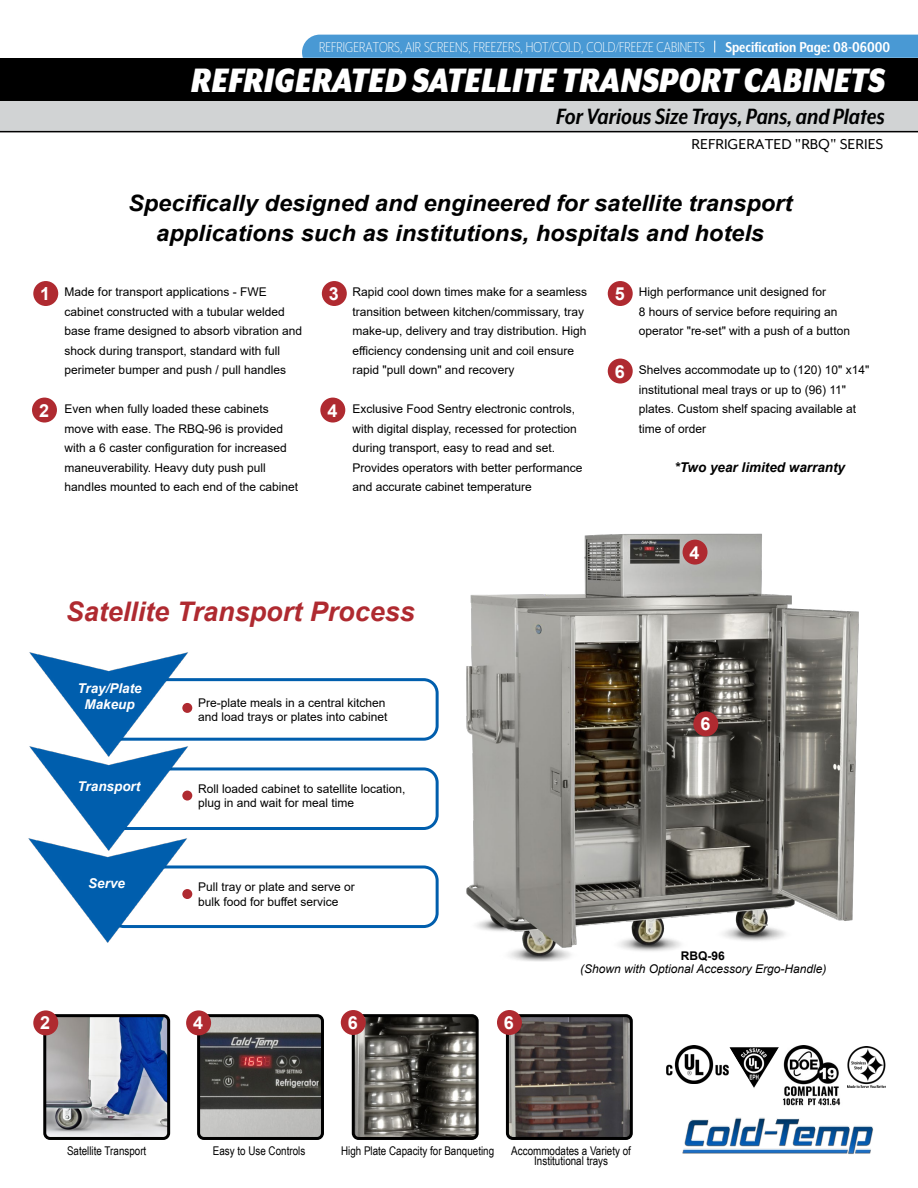
<style>
.page{position:relative;width:918px;height:1188px;background:#fff}
.page>*{position:absolute;margin:0;border:0;box-sizing:border-box;transform-origin:0 0}
.t1{font:italic 900 39px "Mr Eaves XL Mod Nar OT";color:#fff}
.t2{font:italic 700 27px "Arial";color:#af2a30}
.t3{font:italic 700 25.5px "Mr Eaves XL Mod Nar OT";color:#000101}
.t4{font:italic 700 22.5px/30px "Arial";color:#000;text-align:center;scale:1.05 1}
.t5{font:700 18px "Arial";color:#fff}
.t6{font:300 16.5px "Mr Eaves XL Mod Nar OT";color:#fff}
.t7{font:16.5px "Mr Eaves Mod OT";color:#000}
.t8{font:italic 700 13.5px/16.2px "Arial";color:#fff;text-align:center}
.t9{font:italic 700 13.5px "Arial";color:#000}
.t10{font:12px/19.5px "Arial";color:#000}
.t11{font:12px/10.5px "Arial Narrow";color:#000;text-align:center}
.t12{font:italic 12px "Arial";color:#000}
.t13{font:700 12px "Arial";color:#000}
.s1{font-weight:700}
</style>
<div class="page">
<img style="left:466px;top:533px;width:393px;height:429px">
<div style="left:33px;top:281px;width:25px;height:25px;background:#af2a30;border-radius:50%"></div>
<div style="left:32px;top:398px;width:25px;height:25px;background:#af2a30;border-radius:50%"></div>
<div style="left:322px;top:281px;width:25px;height:25px;background:#af2a30;border-radius:50%"></div>
<div style="left:320px;top:398px;width:25px;height:25px;background:#af2a30;border-radius:50%"></div>
<div style="left:608px;top:281px;width:25px;height:25px;background:#af2a30;border-radius:50%"></div>
<div style="left:608px;top:359px;width:25px;height:25px;background:#af2a30;border-radius:50%"></div>
<img style="left:47px;top:1018px;width:119px;height:118px">
<div style="left:43px;top:1014px;width:127px;height:126px;border:3px solid #000;border-radius:5px"></div>
<img style="left:201px;top:1018px;width:119px;height:118px">
<div style="left:197px;top:1014px;width:127px;height:126px;border:3px solid #000;border-radius:5px"></div>
<img style="left:356px;top:1018px;width:119px;height:118px">
<div style="left:352px;top:1014px;width:127px;height:126px;border:3px solid #000;border-radius:5px"></div>
<img style="left:510px;top:1018px;width:119px;height:118px">
<div style="left:506px;top:1014px;width:127px;height:126px;border:3px solid #000;border-radius:5px"></div>
<div style="left:33px;top:1010px;width:25px;height:25px;background:#af2a30;border-radius:50%"></div>
<div style="left:186px;top:1010px;width:25px;height:25px;background:#af2a30;border-radius:50%"></div>
<div style="left:341px;top:1010px;width:25px;height:25px;background:#af2a30;border-radius:50%"></div>
<div style="left:497px;top:1010px;width:25px;height:25px;background:#af2a30;border-radius:50%"></div>
<div style="left:683px;top:540px;width:25px;height:25px;background:#af2a30;border-radius:50%"></div>
<div style="left:693px;top:711px;width:25px;height:25px;background:#af2a30;border-radius:50%"></div>
<div style="left:105px;top:767px;width:334px;height:63px;border:3px solid #005ead;border-radius:14px"></div>
<div style="left:105px;top:678px;width:334px;height:63px;border:3px solid #005ead;border-radius:14px"></div>
<div style="left:109px;top:865px;width:330px;height:63px;border:3px solid #005ead;border-radius:14px"></div>
<img style="left:29px;top:652px;width:165px;height:54px">
<img style="left:29px;top:706px;width:165px;height:163px">
<img style="left:28px;top:799px;width:165px;height:144px">
<div style="left:0;top:100px;width:918px;height:31px;background:#d1d3d4"></div>
<div style="left:0;top:58px;width:918px;height:42px;background:#000"></div>
<hr style="left:0;top:131px;width:918px;height:1px;background:#000">
<div style="left:302px;top:35px;width:616px;height:23px;background:#4999d4"></div>
<img style="left:682px;top:1117px;width:192px;height:37px">
<img style="left:783px;top:1046px;width:58px;height:60px">
<svg style="left:847px;top:1060px;width:39px;height:28px"></svg>
<img style="left:848px;top:1046px;width:38px;height:41px">
<img style="left:666px;top:1046px;width:63px;height:38px">
<img style="left:729px;top:1047px;width:50px;height:41px">
<h3 class="t6" style="left:319px;top:39px;width:572px">REFRIGERATORS, AIR SCREENS, FREEZERS, HOT/COLD, COLD/FREEZE CABINETS <span class="s1">Specification Page: 08-06000</span></h3>
<h1 class="t1" style="left:191px;top:61px;width:696px">REFRIGERATED SATELLITE TRANSPORT CABINETS</h1>
<h3 class="t3" style="left:556px;top:103px;width:330px">For Various Size Trays, Pans, and Plates</h3>
<h3 class="t7" style="left:692px;top:135px;width:193px">REFRIGERATED "RBQ" SERIES</h3>
<h3 class="t4" style="left:128px;top:189px;width:634px">Specifically designed and engineered for satellite transport applications such as institutions, hospitals and hotels</h3>
<h3 class="t5" style="left:40px;top:281px;width:12px">1</h3>
<h3 class="t5" style="left:39px;top:398px;width:12px">2</h3>
<p class="t10" style="left:65px;top:282px;width:239px">Made for transport applications - FWE cabinet constructed with a tubular welded base frame designed to absorb vibration and shock during transport, standard with full perimeter bumper and push / pull handles</p>
<p class="t10" style="left:65px;top:399px;width:235px">Even when fully loaded these cabinets move with ease. The RBQ-96 is provided with a 6 caster configuration for increased maneuverability. Heavy duty push pull handles mounted to each end of the cabinet</p>
<h3 class="t5" style="left:329px;top:281px;width:12px">3</h3>
<h3 class="t5" style="left:327px;top:398px;width:12px">4</h3>
<p class="t10" style="left:352px;top:282px;width:236px">Rapid cool down times make for a seamless transition between kitchen/commissary, tray make-up, delivery and tray distribution. High efficiency condensing unit and coil ensure rapid "pull down" and recovery</p>
<p class="t10" style="left:352px;top:399px;width:232px">Exclusive Food Sentry electronic controls, with digital display, recessed for protection during transport, easy to read and set.<br>Provides operators with better performance and accurate cabinet temperature</p>
<h3 class="t5" style="left:615px;top:281px;width:12px">5</h3>
<h3 class="t5" style="left:615px;top:359px;width:12px">6</h3>
<p class="t10" style="left:639px;top:282px;width:213px">High performance unit designed for<br>8 hours of service before requiring an operator "re-set" with a push of a button</p>
<p class="t10" style="left:639px;top:360px;width:232px">Shelves accommodate up to (120) 10" x14" institutional meal trays or up to (96) 11" plates. Custom shelf spacing available at time of order</p>
<p class="t9" style="left:675px;top:458px;width:172px">*Two year limited warranty</p>
<h2 class="t2" style="left:66px;top:594px;width:351px">Satellite Transport Process</h2>
<h3 class="t5" style="left:690px;top:540px;width:12px">4</h3>
<p class="t8" style="left:77px;top:681px;width:66px">Tray/Plate<br>Makeup</p>
<p class="t8" style="left:78px;top:779px;width:64px">Transport</p>
<p class="t10" style="left:198px;top:695px;width:191px;line-height:14.4px">Pre-plate meals in a central kitchen and load trays or plates into cabinet</p>
<p class="t10" style="left:198px;top:781px;width:209px;line-height:14.4px">Roll loaded cabinet to satellite location, plug in and wait for meal time</p>
<h3 class="t5" style="left:700px;top:711px;width:12px">6</h3>
<p class="t8" style="left:88px;top:876px;width:38px">Serve</p>
<p class="t10" style="left:198px;top:880px;width:158px;line-height:14.4px">Pull tray or plate and serve or bulk food for buffet service</p>
<p class="t13" style="left:681px;top:948px;width:46px">RBQ-96</p>
<p class="t12" style="left:580px;top:961px;width:248px">(Shown with Optional Accessory Ergo-Handle)</p>
<h3 class="t5" style="left:40px;top:1010px;width:12px">2</h3>
<h3 class="t5" style="left:193px;top:1010px;width:12px">4</h3>
<h3 class="t5" style="left:348px;top:1010px;width:12px">6</h3>
<h3 class="t5" style="left:504px;top:1010px;width:12px">6</h3>
<p class="t11" style="left:67px;top:1145px;width:81px">Satellite Transport</p>
<p class="t11" style="left:213px;top:1145px;width:94px">Easy to Use Controls</p>
<p class="t11" style="left:341px;top:1145px;width:155px">High Plate Capacity for Banqueting</p>
<p class="t11" style="left:511px;top:1145px;width:121px">Accommodates a Variety of<br>Institutional trays</p>
</div>
